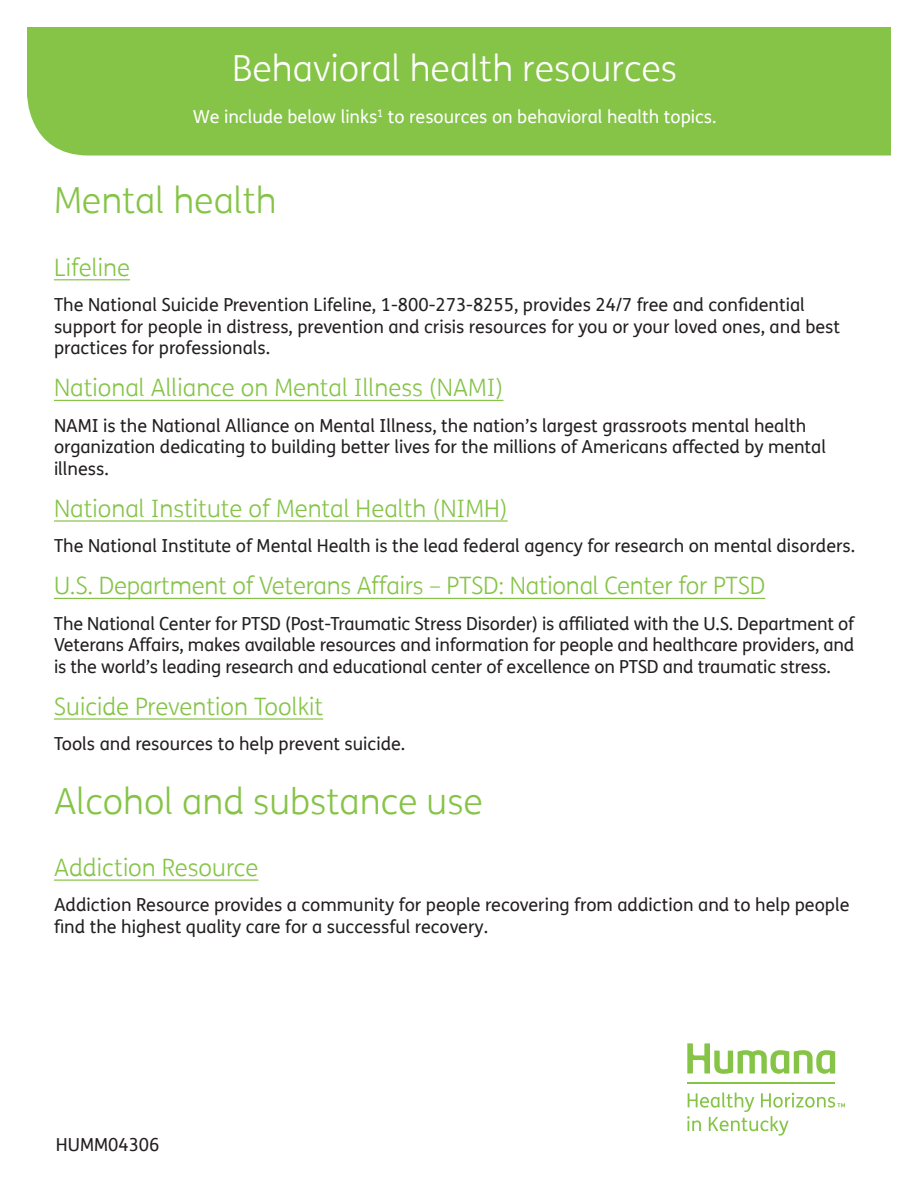
<style>
.page{position:relative;width:918px;height:1188px;background:#fff}
.page>*{position:absolute;margin:0;border:0;box-sizing:border-box;transform-origin:0 0}
.Paragraph_Style_1{font:300 36px "FS Humana";color:#85c447}
.Paragraph_Style_1-2{font:300 36px "FS Humana";color:#fff}
.Paragraph_Style_1-3{font:300 24px "FS Humana";color:#85c447}
.Paragraph_Style_1-4{font:18px/21.6px "FS Humana";color:#231f20}
.Paragraph_Style_1-5{font:18px "FS Humana";color:#fff}
</style>
<div class="page">
<div style="left:27px;top:27px;width:864px;height:129px;background:#85c447"></div>
<svg style="left:687px;top:1043px;width:148px;height:31px"></svg>
<hr style="left:688px;top:1083px;width:147px;height:1px;background:#85c447">
<svg style="left:687px;top:1092px;width:158px;height:44px"></svg>
<hr style="left:54px;top:279px;width:76px;height:1px;background:#85c447">
<hr style="left:54px;top:400px;width:449px;height:1px;background:#85c447">
<hr style="left:54px;top:520px;width:454px;height:2px;background:#85c447">
<hr style="left:54px;top:598px;width:711px;height:1px;background:#85c447">
<hr style="left:54px;top:718px;width:269px;height:2px;background:#85c447">
<hr style="left:54px;top:880px;width:204px;height:1px;background:#85c447">
<p class="Paragraph_Style_1-2" style="left:232px;top:44px;width:446px">Behavioral health resources</p>
<p class="Paragraph_Style_1-5" style="left:193px;top:104px;width:525px">We include below links<sup>1</sup> to resources on behavioral health topics.</p>
<p class="Paragraph_Style_1" style="left:54px;top:176px;width:224px">Mental health</p>
<p class="Paragraph_Style_1-3" style="left:54px;top:251px;width:78px">Lifeline</p>
<p class="Paragraph_Style_1-4" style="left:54px;top:293px;width:788px">The National Suicide Prevention Lifeline, 1-800-273-8255, provides 24/7 free and confidential support for people in distress, prevention and crisis resources for you or your loved ones, and best practices for professionals.</p>
<p class="Paragraph_Style_1-3" style="left:54px;top:372px;width:451px">National Alliance on Mental Illness (NAMI)</p>
<p class="Paragraph_Style_1-4" style="left:54px;top:414px;width:774px">NAMI is the National Alliance on Mental Illness, the nation’s largest grassroots mental health organization dedicating to building better lives for the millions of Americans affected by mental illness.</p>
<p class="Paragraph_Style_1-3" style="left:54px;top:492px;width:455px">National Institute of Mental Health (NIMH)</p>
<p class="Paragraph_Style_1-4" style="left:54px;top:535px;width:803px">The National Institute of Mental Health is the lead federal agency for research on mental disorders.</p>
<p class="Paragraph_Style_1-3" style="left:54px;top:570px;width:713px">U.S. Department of Veterans Affairs – PTSD: National Center for PTSD</p>
<p class="Paragraph_Style_1-4" style="left:54px;top:612px;width:802px;text-align:justify">The National Center for PTSD (Post-Traumatic Stress Disorder) is affiliated with the U.S. Department of Veterans Affairs, makes available resources and information for people and healthcare providers, and is the world’s leading research and educational center of excellence on PTSD and traumatic stress.</p>
<p class="Paragraph_Style_1-3" style="left:54px;top:690px;width:271px">Suicide Prevention Toolkit</p>
<p class="Paragraph_Style_1-4" style="left:54px;top:733px;width:353px">Tools and resources to help prevent suicide.</p>
<p class="Paragraph_Style_1" style="left:54px;top:776px;width:431px">Alcohol and substance use</p>
<p class="Paragraph_Style_1-3" style="left:54px;top:851px;width:206px">Addiction Resource</p>
<p class="Paragraph_Style_1-4" style="left:54px;top:894px;width:797px">Addiction Resource provides a community for people recovering from addiction and to help people find the highest quality care for a successful recovery.</p>
<p class="Paragraph_Style_1-4" style="left:56px;top:1134px;width:105px">HUMM04306</p>
</div>
